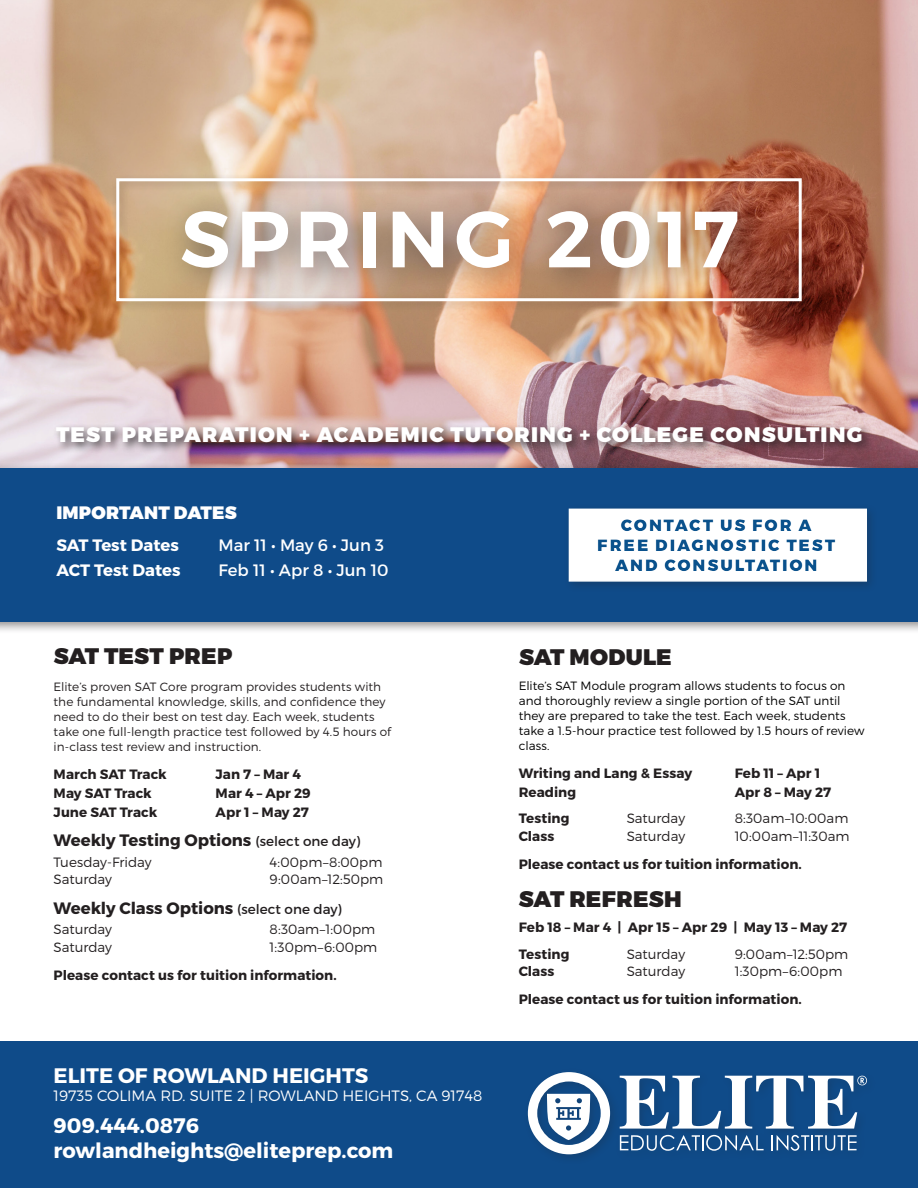
<style>
.page{position:relative;width:918px;height:1188px;background:#fff}
.page>*{position:absolute;margin:0;border:0;box-sizing:border-box;transform-origin:0 0}
.t1{font:600 79.5px "Montserrat";letter-spacing:.06em;color:#fff}
.t2{font:900 22.5px "Montserrat";letter-spacing:.01em;color:#231f20}
.t3{font:700 21px "Montserrat";color:#fff}
.t4{font:900 21px "Montserrat";letter-spacing:.06em;color:#fff}
.t5{font:900 18px "Montserrat";letter-spacing:.01em;color:#fff}
.t6{font:700 16.5px "Montserrat";letter-spacing:-.005em;color:#231f20}
.t7{font:900 16.5px/19.8px "Montserrat";letter-spacing:.115em;color:#0b5490;text-align:center}
.t8{font:16.5px "Montserrat";color:#fff}
.t9{font:700 16.5px "Montserrat";color:#fff}
.t10{font:300 15px "Montserrat";color:#fff}
.t11{font:700 13.5px "Montserrat";letter-spacing:.005em;color:#231f20}
.t12{font:300 13.5px "Montserrat";color:#231f20}
.t13{font:300 12px/15px "Montserrat";letter-spacing:.005em;color:#231f20}
.t14{font:300 12px/15px "Montserrat";letter-spacing:.005em;color:#000}
.s1{font-weight:400;font-size:13.5px}
</style>
<div class="page">
<img style="left:0;top:0;width:918px;height:462px">
<div style="left:0;top:462px;width:918px;height:172px;background:#231f20;opacity:.5"></div>
<div style="left:0;top:469px;width:918px;height:153px;background:#0f4b89"></div>
<div style="left:0;top:1042px;width:918px;height:146px;background:#0f4b89"></div>
<div style="left:111px;top:173px;width:702px;height:139px;background:#231f20;opacity:.25"></div>
<div style="left:116px;top:178px;width:686px;height:123px;border:3px solid #fff"></div>
<div style="left:162px;top:189px;width:608px;height:112px;background:#231f20;opacity:.54"></div>
<div style="left:564px;top:503px;width:314px;height:90px;background:#231f20;opacity:.25"></div>
<div style="left:569px;top:509px;width:298px;height:73px;background:#fff;border:2px solid #fff"></div>
<div style="left:573px;top:513px;width:294px;height:66px;background:#fff"></div>
<div style="left:53px;top:423px;width:821px;height:31px;background:#231f20;opacity:.75"></div>
<svg style="left:528px;top:1072px;width:82px;height:82px"></svg>
<svg style="left:620px;top:1135px;width:144px;height:16px"></svg>
<svg style="left:772px;top:1135px;width:85px;height:16px"></svg>
<svg style="left:620px;top:1076px;width:247px;height:53px"></svg>
<p class="t1" style="left:180px;top:190px;width:560px">SPRING 2017</p>
<p class="t4" style="left:56px;top:422px;width:808px">TEST PREPARATION + ACADEMIC TUTORING + COLLEGE CONSULTING</p>
<p class="t5" style="left:56px;top:501px;width:182px">IMPORTANT DATES</p>
<p class="t9" style="left:56px;top:535px;width:124px">SAT Test Dates</p>
<p class="t8" style="left:218px;top:535px;width:167px">Mar 11 • May 6 • Jun 3</p>
<p class="t9" style="left:56px;top:560px;width:126px">ACT Test Dates</p>
<p class="t8" style="left:218px;top:560px;width:172px">Feb 11 • Apr 8 • Jun 10</p>
<p class="t7" style="left:597px;top:516px;width:240px">CONTACT US FOR A<br>FREE DIAGNOSTIC TEST<br>AND CONSULTATION</p>
<p class="t2" style="left:54px;top:642px;width:180px">SAT TEST PREP</p>
<p class="t2" style="left:519px;top:643px;width:154px">SAT MODULE</p>
<p class="t14" style="left:519px;top:678px;width:347px">Elite’s SAT Module program allows students to focus on and thoroughly review a single portion of the SAT until they are prepared to take the test. Each week, students take a 1.5-hour practice test followed by 1.5 hours of review class.</p>
<p class="t11" style="left:519px;top:764px;width:175px">Writing and Lang &amp; Essay</p>
<p class="t11" style="left:735px;top:764px;width:87px">Feb 11 – Apr 1</p>
<p class="t11" style="left:519px;top:783px;width:59px">Reading</p>
<p class="t11" style="left:735px;top:783px;width:98px">Apr 8 – May 27</p>
<p class="t11" style="left:519px;top:810px;width:52px">Testing</p>
<p class="t12" style="left:627px;top:810px;width:60px">Saturday</p>
<p class="t12" style="left:735px;top:810px;width:115px">8:30am–10:00am</p>
<p class="t11" style="left:519px;top:827px;width:37px">Class</p>
<p class="t12" style="left:627px;top:828px;width:60px">Saturday</p>
<p class="t12" style="left:735px;top:828px;width:116px">10:00am–11:30am</p>
<p class="t11" style="left:519px;top:855px;width:285px">Please contact us for tuition information.</p>
<p class="t2" style="left:519px;top:885px;width:164px">SAT REFRESH</p>
<p class="t11" style="left:519px;top:919px;width:330px">Feb 18 – Mar 4 | Apr 15 – Apr 29 | May 13 – May 27</p>
<p class="t11" style="left:519px;top:946px;width:52px">Testing</p>
<p class="t12" style="left:627px;top:946px;width:60px">Saturday</p>
<p class="t12" style="left:735px;top:946px;width:115px">9:00am–12:50pm</p>
<p class="t11" style="left:519px;top:963px;width:37px">Class</p>
<p class="t12" style="left:627px;top:963px;width:60px">Saturday</p>
<p class="t12" style="left:735px;top:963px;width:109px">1:30pm–6:00pm</p>
<p class="t11" style="left:519px;top:991px;width:285px">Please contact us for tuition information.</p>
<p class="t13" style="left:54px;top:679px;width:339px">Elite’s proven SAT Core program provides students with the fundamental knowledge, skills, and confidence they need to do their best on test day. Each week, students take one full-length practice test followed by 4.5 hours of in-class test review and instruction.</p>
<p class="t11" style="left:54px;top:765px;width:115px">March SAT Track</p>
<p class="t11" style="left:216px;top:765px;width:87px">Jan 7 – Mar 4</p>
<p class="t11" style="left:54px;top:784px;width:100px">May SAT Track</p>
<p class="t11" style="left:216px;top:784px;width:97px">Mar 4 – Apr 29</p>
<p class="t11" style="left:54px;top:803px;width:105px">June SAT Track</p>
<p class="t11" style="left:216px;top:803px;width:95px">Apr 1 – May 27</p>
<p class="t6" style="left:54px;top:830px;width:308px">Weekly Testing Options <span class="s1">(select one day)</span></p>
<p class="t12" style="left:54px;top:854px;width:100px">Tuesday-Friday</p>
<p class="t12" style="left:270px;top:854px;width:114px">4:00pm–8:00pm</p>
<p class="t12" style="left:54px;top:871px;width:60px">Saturday</p>
<p class="t12" style="left:270px;top:871px;width:115px">9:00am–12:50pm</p>
<p class="t6" style="left:54px;top:898px;width:289px">Weekly Class Options <span class="s1">(select one day)</span></p>
<p class="t12" style="left:54px;top:921px;width:60px">Saturday</p>
<p class="t12" style="left:270px;top:921px;width:107px">8:30am–1:00pm</p>
<p class="t12" style="left:54px;top:939px;width:60px">Saturday</p>
<p class="t12" style="left:270px;top:939px;width:109px">1:30pm–6:00pm</p>
<p class="t11" style="left:54px;top:966px;width:285px">Please contact us for tuition information.</p>
<p class="t3" style="left:54px;top:1063px;width:316px">ELITE OF ROWLAND HEIGHTS</p>
<p class="t10" style="left:54px;top:1087px;width:430px">19735 COLIMA RD. SUITE 2 | ROWLAND HEIGHTS, CA 91748</p>
<p class="t3" style="left:54px;top:1112px;width:147px">909.444.0876</p>
<p class="t3" style="left:54px;top:1138px;width:341px">rowlandheights@eliteprep.com</p>
</div>
